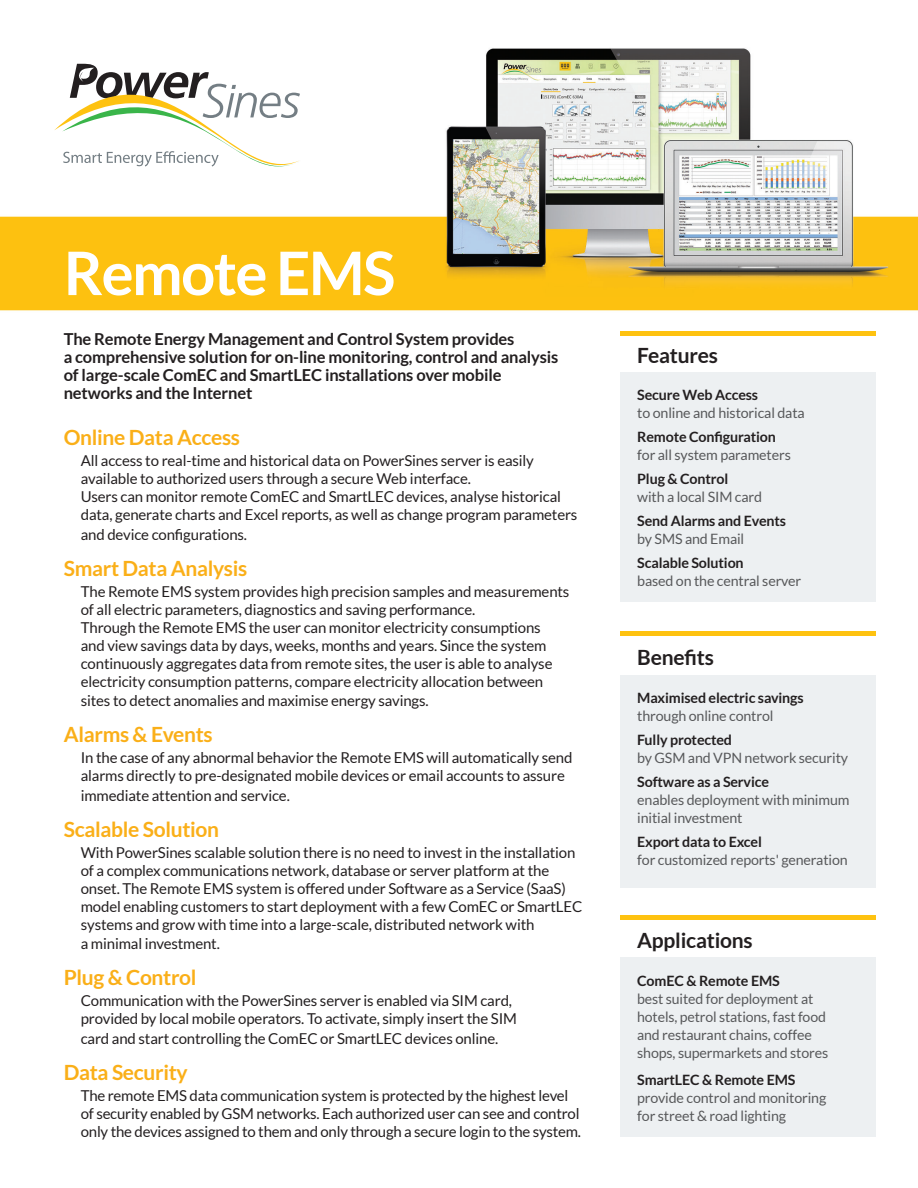
<style>
.page{position:relative;width:918px;height:1188px;background:#fff}
.page>*{position:absolute;margin:0;border:0;box-sizing:border-box;transform-origin:0 0}
.t1{font:700 60px "Lato";letter-spacing:-.025em;color:#fff}
.t2{font:700 21px "Lato";letter-spacing:-.015em;color:#faaf18}
.t3{font:700 21px "Lato";letter-spacing:-.01em;color:#231f20}
.t4{font:700 16.5px/18px "Lato";letter-spacing:-.01em;color:#231f20}
.t5{font:15px/18px "Lato";letter-spacing:-.01em;color:#231f20}
.t6{font:14.25px/18px "Lato";letter-spacing:-.01em;color:#57585a}
.t7{font:700 14.25px "Lato";letter-spacing:-.01em;color:#231f20}
</style>
<div class="page">
<img style="left:0;top:48px;width:918px;height:1089px">
<svg style="left:54px;top:48px;width:247px;height:147px"></svg>
<div style="left:620px;top:372px;width:255px;height:230px;background:#edf0f2"></div>
<hr style="left:620px;top:332px;width:255px;height:4px;background:#fec210">
<div style="left:620px;top:675px;width:255px;height:213px;background:#edf0f2"></div>
<hr style="left:620px;top:632px;width:255px;height:4px;background:#fec210">
<div style="left:620px;top:958px;width:255px;height:179px;background:#edf0f2"></div>
<hr style="left:620px;top:916px;width:255px;height:4px;background:#fec210">
<h1 class="t1" style="left:64px;top:239px;width:333px">Remote EMS</h1>
<p class="t4" style="left:64px;top:330px;width:496px">The Remote Energy Management and Control System provides<br>a comprehensive solution for on-line monitoring, control and analysis of large-scale ComEC and SmartLEC installations over mobile networks and the Internet</p>
<h2 class="t2" style="left:64px;top:426px;width:178px">Online Data Access</h2>
<p class="t5" style="left:81px;top:452px;width:498px">All access to real-time and historical data on PowerSines server is easily available to authorized users through a secure Web interface.<br>Users can monitor remote ComEC and SmartLEC devices, analyse historical data, generate charts and Excel reports, as well as change program parameters</p>
<p class="t5" style="left:81px;top:525px;width:168px">and device configurations.</p>
<h2 class="t2" style="left:64px;top:556px;width:185px">Smart Data Analysis</h2>
<p class="t5" style="left:81px;top:582px;width:490px">The Remote EMS system provides high precision samples and measurements of all electric parameters, diagnostics and saving performance.<br>Through the Remote EMS the user can monitor electricity consumptions<br>and view savings data by days, weeks, months and years. Since the system continuously aggregates data from remote sites, the user is able to analyse electricity consumption patterns, compare electricity allocation between</p>
<p class="t5" style="left:81px;top:692px;width:349px">sites to detect anomalies and maximise energy savings.</p>
<h2 class="t2" style="left:64px;top:723px;width:151px">Alarms &amp; Events</h2>
<p class="t5" style="left:81px;top:749px;width:493px">In the case of any abnormal behavior the Remote EMS will automatically send alarms directly to pre-designated mobile devices or email accounts to assure</p>
<p class="t5" style="left:81px;top:786px;width:211px">immediate attention and service.</p>
<h2 class="t2" style="left:64px;top:817px;width:157px">Scalable Solution</h2>
<p class="t5" style="left:81px;top:843px;width:503px">With PowerSines scalable solution there is no need to invest in the installation of a complex communications network, database or server platform at the onset. The Remote EMS system is offered under Software as a Service (SaaS( model enabling customers to start deployment with a few ComEC or SmartLEC systems and grow with time into a large-scale, distributed network with</p>
<p class="t5" style="left:81px;top:935px;width:141px">a minimal investment.</p>
<h2 class="t2" style="left:64px;top:966px;width:134px">Plug &amp; Control</h2>
<p class="t5" style="left:81px;top:992px;width:438px">Communication with the PowerSines server is enabled via SIM card, provided by local mobile operators. To activate, simply insert the SIM</p>
<p class="t5" style="left:81px;top:1029px;width:419px">card and start controlling the ComEC or SmartLEC devices online.</p>
<h2 class="t2" style="left:64px;top:1060px;width:126px">Data Security</h2>
<p class="t5" style="left:81px;top:1086px;width:502px">The remote EMS data communication system is protected by the highest level of security enabled by GSM networks. Each authorized user can see and control only the devices assigned to them and only through a secure login to the system.</p>
<h2 class="t3" style="left:637px;top:343px;width:82px">Features</h2>
<p class="t7" style="left:637px;top:386px;width:122px">Secure Web Access</p>
<p class="t6" style="left:637px;top:403px;width:169px">to online and historical data</p>
<p class="t7" style="left:637px;top:428px;width:140px">Remote Configuration</p>
<p class="t6" style="left:637px;top:445px;width:155px">for all system parameters</p>
<p class="t7" style="left:637px;top:470px;width:93px">Plug &amp; Control</p>
<p class="t6" style="left:637px;top:487px;width:126px">with a local SIM card</p>
<p class="t7" style="left:637px;top:512px;width:150px">Send Alarms and Events</p>
<p class="t6" style="left:637px;top:529px;width:109px">by SMS and Email</p>
<p class="t7" style="left:637px;top:554px;width:108px">Scalable Solution</p>
<p class="t6" style="left:637px;top:571px;width:166px">based on the central server</p>
<h2 class="t3" style="left:637px;top:645px;width:78px">Benefits</h2>
<p class="t7" style="left:637px;top:690px;width:168px">Maximised electric savings</p>
<p class="t6" style="left:637px;top:707px;width:138px">through online control</p>
<p class="t7" style="left:637px;top:732px;width:96px">Fully protected</p>
<p class="t6" style="left:637px;top:749px;width:212px">by GSM and VPN network security</p>
<p class="t7" style="left:637px;top:774px;width:133px">Software as a Service</p>
<p class="t6" style="left:637px;top:791px;width:214px">enables deployment with minimum initial investment</p>
<p class="t7" style="left:637px;top:834px;width:126px">Export data to Excel</p>
<p class="t6" style="left:637px;top:851px;width:212px">for customized reports' generation</p>
<h2 class="t3" style="left:637px;top:929px;width:117px">Applications</h2>
<p class="t7" style="left:637px;top:972px;width:144px">ComEC &amp; Remote EMS</p>
<p class="t6" style="left:637px;top:989px;width:193px">best suited for deployment at hotels, petrol stations, fast food and restaurant chains, coffee shops, supermarkets and stores</p>
<p class="t7" style="left:637px;top:1071px;width:160px">SmartLEC &amp; Remote EMS</p>
<p class="t6" style="left:637px;top:1088px;width:191px">provide control and monitoring for street &amp; road lighting</p>
</div>
